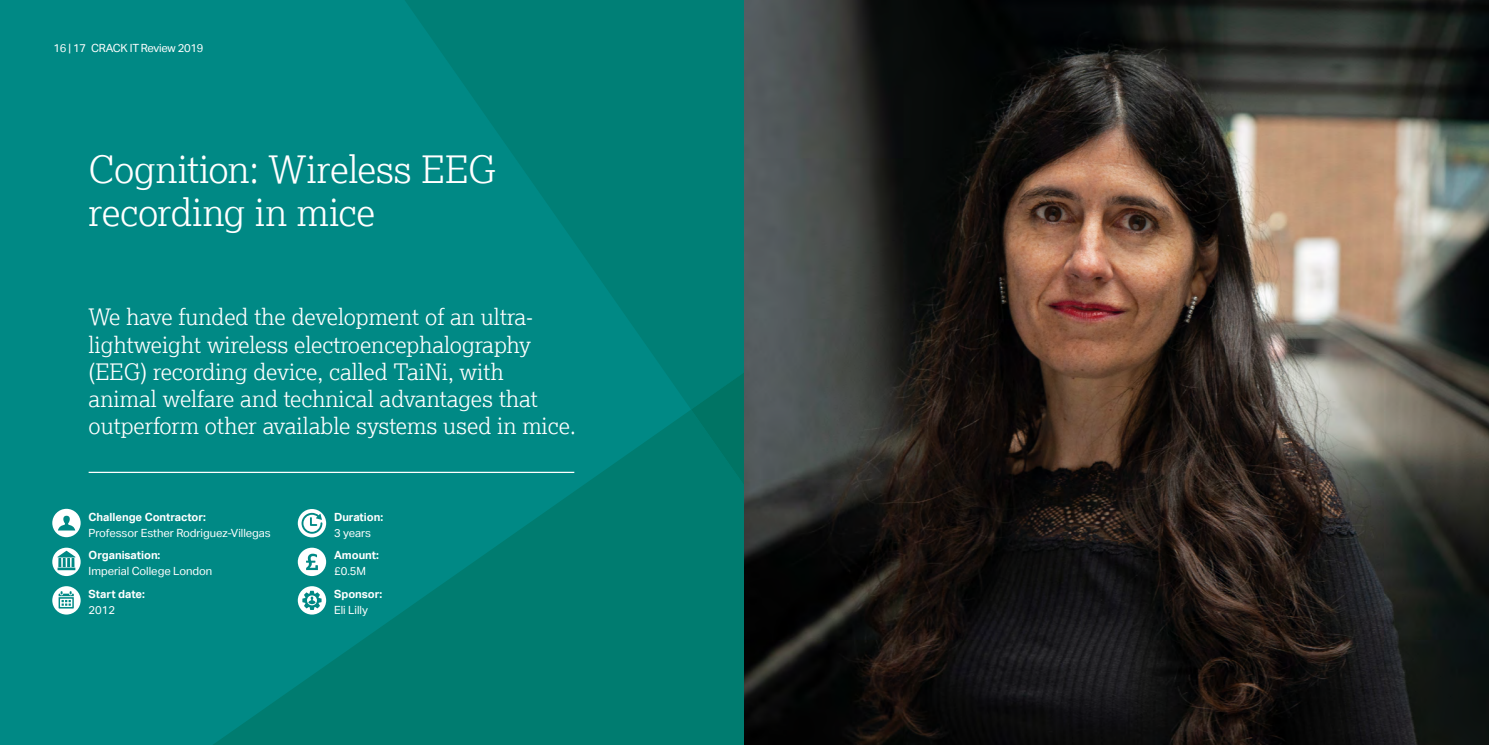
<style>
.page{position:relative;width:1489px;height:745px;background:#fff}
.page>*{position:absolute;margin:0;border:0;box-sizing:border-box;transform-origin:0 0}
.t1{font:300 37.5px/42.5px "NC3 Rs Lexia";letter-spacing:-.01em;color:#fff}
.t2{font:300 22.5px/27px "NC3 Rs Lexia";color:#fff}
.t3{font:11.25px "Aktiv Grotesk";letter-spacing:-.005em;color:#fff}
.t4{font:700 11.25px "Aktiv Grotesk";letter-spacing:-.005em;color:#fff}
.t5{font:11.25px "Aktiv Grotesk";letter-spacing:-.025em;color:#fff}
</style>
<div class="page">
<div style="left:0;top:0;width:744px;height:744px;background:#008985"></div>
<svg style="left:212px;top:410px;width:532px;height:334px;fill:#007c70"></svg>
<svg style="left:405px;top:0;width:339px;height:408px;fill:#007f76"></svg>
<svg style="left:691px;top:372px;width:53px;height:113px"></svg>
<img style="left:744px;top:0;width:744px;height:744px">
<hr style="left:89px;top:471px;width:485px;height:1px;background:#fff">
<svg style="left:52px;top:508px;width:29px;height:29px"></svg>
<svg style="left:298px;top:508px;width:28px;height:29px"></svg>
<svg style="left:52px;top:547px;width:29px;height:28px"></svg>
<svg style="left:298px;top:547px;width:28px;height:28px"></svg>
<svg style="left:52px;top:586px;width:29px;height:28px"></svg>
<svg style="left:298px;top:585px;width:28px;height:29px"></svg>
<p class="t5" style="left:54px;top:42px;width:151px">16 | 17 CRACK IT Review 2019</p>
<h1 class="t1" style="left:89px;top:147px;width:409px">Cognition: Wireless EEG recording in mice</h1>
<p class="t2" style="left:89px;top:303px;width:488px">We have funded the development of an ultra&shy;lightweight wireless electroencephalography (EEG) recording device, called TaiNi, with animal welfare and technical advantages that outperform other available systems used in mice.</p>
<p class="t4" style="left:89px;top:509px;width:119px">Challenge Contractor:</p>
<p class="t3" style="left:89px;top:526px;width:184px">Professor Esther Rodriguez-Villegas</p>
<p class="t4" style="left:334px;top:509px;width:50px">Duration:</p>
<p class="t3" style="left:334px;top:526px;width:38px">3 years</p>
<p class="t4" style="left:89px;top:548px;width:73px">Organisation:</p>
<p class="t3" style="left:89px;top:564px;width:125px">Imperial College London</p>
<p class="t4" style="left:334px;top:548px;width:46px">Amount:</p>
<p class="t3" style="left:334px;top:564px;width:33px">£0.5M</p>
<p class="t4" style="left:89px;top:586px;width:58px">Start date:</p>
<p class="t3" style="left:89px;top:603px;width:28px">2012</p>
<p class="t4" style="left:334px;top:586px;width:50px">Sponsor:</p>
<p class="t3" style="left:334px;top:603px;width:35px">Eli Lilly</p>
</div>
